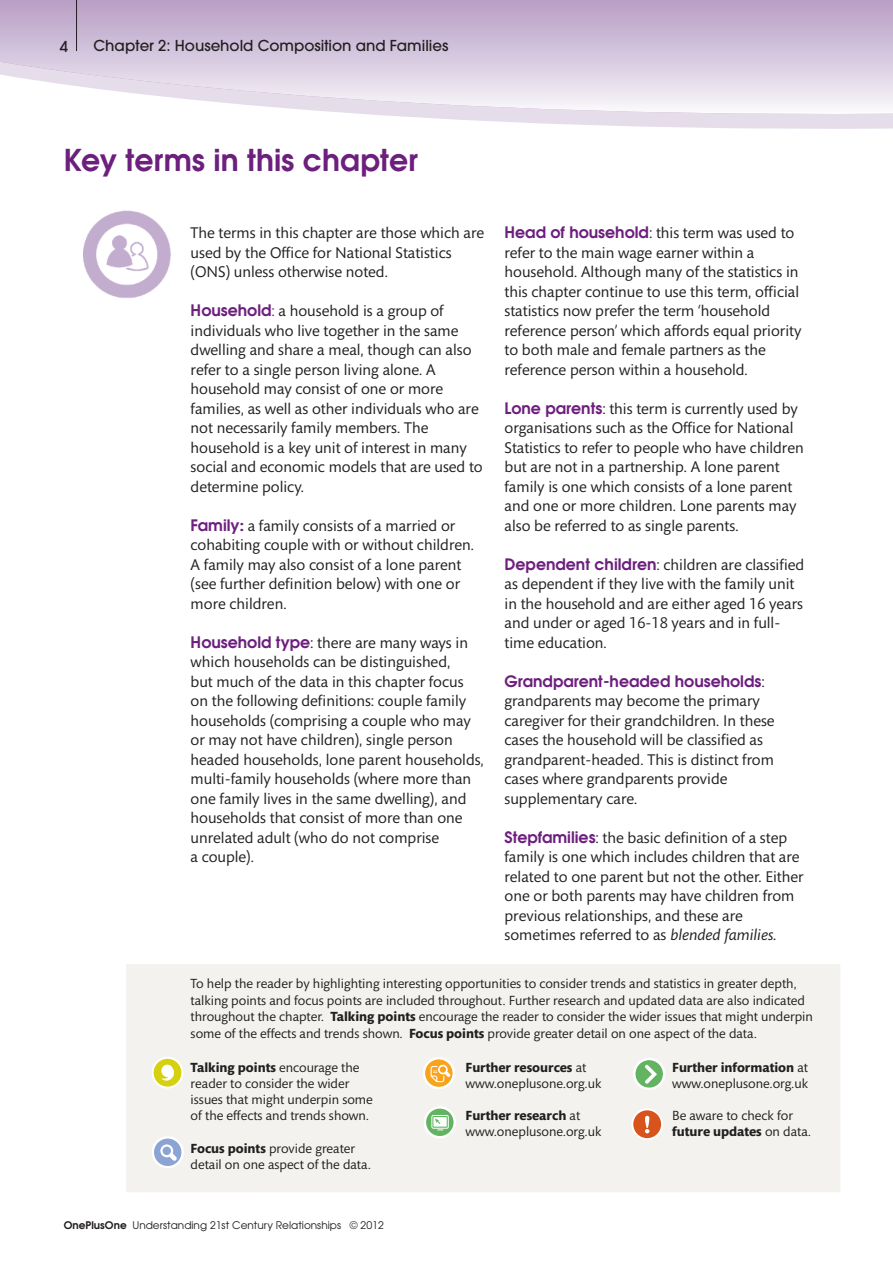
<style>
.page{position:relative;width:893px;height:1263px;background:#fff}
.page>*{position:absolute;margin:0;border:0;box-sizing:border-box;transform-origin:0 0}
.t1{font:600 30px "Avant Garde";color:#6c1f7d}
.t2{font:15.75px/19.5px "Mundo Sans Std";color:#231f20}
.t3{font:600 15.75px "Avant Garde";color:#6c1f7d}
.t4{font:500 15px "Avant Garde";color:#231f20}
.t5{font:13.5px/16.2px "Mundo Sans Std";color:#231f20}
.t6{font:10.5px "Avant Garde";color:#231f20}
.s1{font-family:"Avant Garde";font-weight:600;color:#6c1f7d}
.s2{color:#6c1f7d}
.s3{font-weight:700;color:#6c1f7d}
.s4{font-family:"Mundo Sans Std";font-weight:400;color:#231f20}
.s5{font-style:italic}
.s6{font-weight:700}
.s7{font-weight:600}
</style>
<div class="page">
<div style="left:126px;top:964px;width:714px;height:228px;background:#f3f2ef"></div>
<svg style="left:451px;top:119px;width:442px;height:10px;fill:#e6ddeb"></svg>
<svg style="left:0;top:0;width:893px;height:119px;background:#d8cbe0"></svg>
<hr style="left:76px;top:0;width:1px;height:51px;background:#231f20">
<img style="left:83px;top:210px;width:88px;height:88px">
<div style="left:152px;top:1057px;width:31px;height:31px;border:2px solid #fff;border-radius:50%"></div>
<svg style="left:153px;top:1058px;width:29px;height:29px"></svg>
<div style="left:152px;top:1136px;width:32px;height:32px;border:2px solid #fff;border-radius:50%"></div>
<svg style="left:153px;top:1137px;width:30px;height:30px"></svg>
<svg style="left:632px;top:1109px;width:31px;height:31px"></svg>
<svg style="left:424px;top:1106px;width:32px;height:32px"></svg>
<svg style="left:633px;top:1058px;width:32px;height:32px"></svg>
<svg style="left:423px;top:1057px;width:32px;height:32px"></svg>
<p class="t4" style="left:60px;top:41px;width:10px">4</p>
<p class="t4" style="left:94px;top:40px;width:356px">Chapter 2: Household Composition and Families</p>
<h1 class="t1" style="left:64px;top:143px;width:356px">Key terms in this chapter</h1>
<p class="t2" style="left:191px;top:225px;width:295px">The terms in this chapter are those which are used by the Office for National Statistics (ONS) unless otherwise noted.</p>
<p class="t2" style="left:191px;top:303px;width:294px"><span class="s1">Household</span><span class="s2">:</span> a household is a group of individuals who live together in the same dwelling and share a meal, though can also refer to a single person living alone. A household may consist of one or more families, as well as other individuals who are not necessarily family members. The household is a key unit of interest in many social and economic models that are used to determine policy.</p>
<p class="t2" style="left:191px;top:517px;width:285px"><span class="s1">Family</span><span class="s3">:</span> a family consists of a married or cohabiting couple with or without children.<br>A family may also consist of a lone parent (see further definition below) with one or more children.</p>
<p class="t2" style="left:191px;top:634px;width:295px"><span class="s1">Household type</span>: there are many ways in which households can be distinguished,<br>but much of the data in this chapter focus on the following definitions: couple family households (comprising a couple who may or may not have children), single person headed households, lone parent households, multi-family households (where more than one family lives in the same dwelling), and households that consist of more than one unrelated adult (who do not comprise<br>a couple).</p>
<p class="t2" style="left:504px;top:225px;width:298px"><span class="s1">Head of household</span>: this term was used to refer to the main wage earner within a household. Although many of the statistics in this chapter continue to use this term, official statistics now prefer the term ‘household reference person’ which affords equal priority to both male and female partners as the reference person within a household.</p>
<p class="t2" style="left:504px;top:401px;width:301px"><span class="s1">Lone parents</span>: this term is currently used by organisations such as the Office for National Statistics to refer to people who have children but are not in a partnership. A lone parent family is one which consists of a lone parent and one or more children. Lone parents may also be referred to as single parents.</p>
<p class="t2" style="left:504px;top:557px;width:301px"><span class="s1">Dependent children</span>: children are classified as dependent if they live with the family unit in the household and are either aged 16 years and under or aged 16-18 years and in full&shy;time education.</p>
<p class="t3" style="left:504px;top:672px;width:262px">Grandparent-headed households<span class="s4">:</span></p>
<p class="t2" style="left:504px;top:693px;width:272px">grandparents may become the primary caregiver for their grandchildren. In these cases the household will be classified as grandparent-headed. This is distinct from cases where grandparents provide supplementary care.</p>
<p class="t2" style="left:504px;top:830px;width:300px"><span class="s1">Stepfamilies</span>: the basic definition of a step family is one which includes children that are related to one parent but not the other. Either one or both parents may have children from previous relationships, and these are sometimes referred to as <span class="s5">blended families.</span></p>
<p class="t5" style="left:191px;top:977px;width:624px">To help the reader by highlighting interesting opportunities to consider trends and statistics in greater depth, talking points and focus points are included throughout. Further research and updated data are also indicated throughout the chapter. <span class="s6">Talking points</span> encourage the reader to consider the wider issues that might underpin some of the effects and trends shown. <span class="s6">Focus points</span> provide greater detail on one aspect of the data.</p>
<p class="t5" style="left:191px;top:1060px;width:184px"><span class="s6">Talking points</span> encourage the reader to consider the wider issues that might underpin some of the effects and trends shown.</p>
<p class="t5" style="left:191px;top:1141px;width:182px"><span class="s6">Focus points</span> provide greater detail on one aspect of the data.</p>
<p class="t6" style="left:64px;top:1219px;width:322px"><span class="s7">OnePlusOne</span> Understanding 21st Century Relationships © 2012</p>
<p class="t5" style="left:466px;top:1060px;width:137px"><span class="s6">Further resources</span> at www.oneplusone.org.uk</p>
<p class="t5" style="left:466px;top:1109px;width:137px"><span class="s6">Further research</span> at www.oneplusone.org.uk</p>
<p class="t5" style="left:672px;top:1060px;width:137px"><span class="s6">Further information</span> at www.oneplusone.org.uk</p>
<p class="t5" style="left:672px;top:1109px;width:140px">Be aware to check for <span class="s6">future updates</span> on data.</p>
</div>
